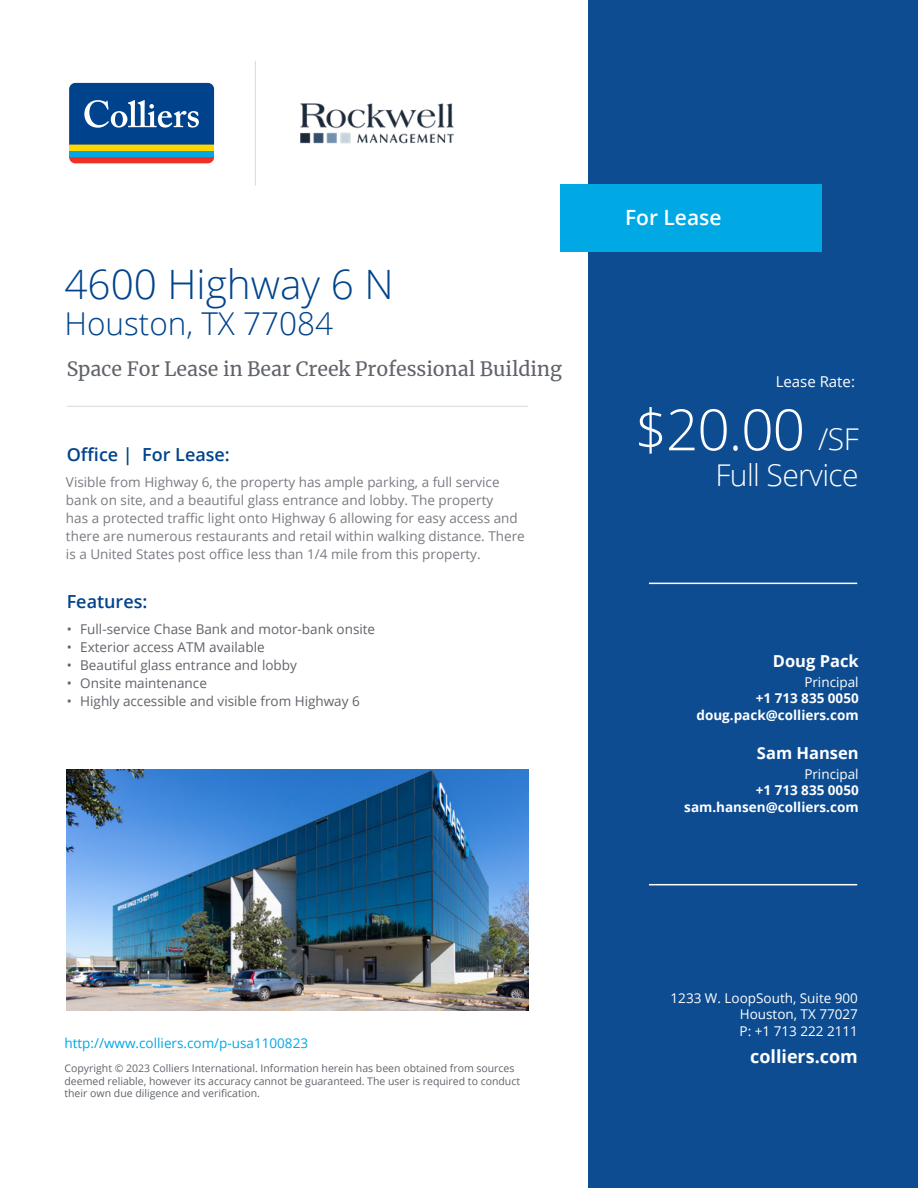
<style>
.page{position:relative;width:918px;height:1188px;background:#fff}
.page>*{position:absolute;margin:0;border:0;box-sizing:border-box;transform-origin:0 0}
.t1{font:300 57px "Open Sans";color:#fff}
.t2{font:300 40.5px "Open Sans";color:#00438c}
.t3{font:300 31.5px "Open Sans";color:#00438c}
.t4{font:300 30px "Open Sans";letter-spacing:-.02em;color:#fff}
.t5{font:600 21px "Open Sans";color:#fff}
.t6{font:19.5px "Merriweather";color:#5f636a}
.t7{font:600 18px "Open Sans";color:#00438c}
.t8{font:700 18px "Open Sans";color:#fff}
.t9{font:700 16.5px "Open Sans";color:#fff}
.t10{font:15px "Open Sans";color:#fff}
.t11{font:13.5px/18px "Open Sans";color:#787b81}
.t12{font:13.5px "Open Sans";color:#5f636a}
.t13{font:13.5px/16.5px "Open Sans";color:#fff;text-align:justify}
.t14{font:700 13.5px/16.5px "Open Sans";color:#fff;text-align:right}
.t15{font:13.5px "Open Sans";color:#00a8e4}
.t16{font:10.5px/12.6px "Open Sans";color:#5f636a}
.s1{font-size:30px}
</style>
<div class="page">
<div style="left:588px;top:0;width:330px;height:1188px;background:#0d4c91"></div>
<svg style="left:67px;top:81px;width:149px;height:85px"></svg>
<div style="left:69px;top:151px;width:145px;height:6px;background:#00a8e4"></div>
<div style="left:69px;top:145px;width:145px;height:6px;background:#ffd600"></div>
<svg style="left:69px;top:157px;width:145px;height:6px"></svg>
<svg style="left:69px;top:83px;width:145px;height:62px"></svg>
<div style="left:561px;top:184px;width:261px;height:68px;background:#00a8e4"></div>
<hr style="left:649px;top:583px;width:208px;height:1px;background:#fff">
<hr style="left:67px;top:406px;width:461px;height:1px;background:#dadbda">
<hr style="left:255px;top:61px;width:1px;height:125px;background:#dadbda">
<hr style="left:649px;top:884px;width:208px;height:1px;background:#fff">
<img style="left:67px;top:769px;width:461px;height:242px">
<img style="left:300px;top:103px;width:154px;height:41px">
<h2 class="t2" style="left:64px;top:257px;width:331px">4600 Highway 6 N</h2>
<h3 class="t3" style="left:64px;top:302px;width:270px">Houston, TX 77084</h3>
<h3 class="t6" style="left:67px;top:355px;width:497px">Space For Lease in Bear Creek Professional Building</h3>
<h3 class="t7" style="left:67px;top:442px;width:165px">Office | For Lease:</h3>
<p class="t11" style="left:66px;top:473px;width:460px">Visible from Highway 6, the property has ample parking, a full service bank on site, and a beautiful glass entrance and lobby. The property<br>has a protected traffic light onto Highway 6 allowing for easy access and there are numerous restaurants and retail within walking distance. There is a United States post office less than 1/4 mile from this property.</p>
<h3 class="t7" style="left:67px;top:589px;width:82px">Features:</h3>
<p class="t12" style="left:67px;top:620px;width:310px">• Full-service Chase Bank and motor-bank onsite</p>
<p class="t12" style="left:67px;top:638px;width:199px">• Exterior access ATM available</p>
<p class="t12" style="left:67px;top:656px;width:232px">• Beautiful glass entrance and lobby</p>
<p class="t12" style="left:67px;top:674px;width:142px">• Onsite maintenance</p>
<p class="t12" style="left:67px;top:692px;width:295px">• Highly accessible and visible from Highway 6</p>
<h3 class="t5" style="left:625px;top:203px;width:98px">For Lease</h3>
<p class="t10" style="left:776px;top:371px;width:81px">Lease Rate:</p>
<h1 class="t1" style="left:635px;top:391px;width:226px">$20.00 <span class="s1">/SF</span></h1>
<h3 class="t4" style="left:715px;top:455px;width:145px">Full Service</h3>
<p class="t9" style="left:773px;top:650px;width:87px">Doug Pack</p>
<p class="t13" style="left:804px;top:673px;width:56px">Principal</p>
<p class="t14" style="left:696px;top:690px;width:164px">+1 713 835 0050 doug.pack@colliers.com</p>
<p class="t9" style="left:757px;top:742px;width:103px">Sam Hansen</p>
<p class="t13" style="left:804px;top:765px;width:56px">Principal</p>
<p class="t14" style="left:684px;top:782px;width:176px">+1 713 835 0050 sam.hansen@colliers.com</p>
<p class="t15" style="left:64px;top:1034px;width:245px">http://www.colliers.com/p-usa1100823</p>
<p class="t16" style="left:64px;top:1062px;width:457px">Copyright © 2023 Colliers International. Information herein has been obtained from sources deemed reliable, however its accuracy cannot be guaranteed. The user is required to conduct their own due diligence and verification.</p>
<p class="t13" style="left:740px;top:989px;width:120px;text-indent:-69px">1233 W. LoopSouth, Suite 900<br>Houston, TX 77027<br>P: +1 713 222 2111</p>
<h3 class="t8" style="left:750px;top:1044px;width:109px">colliers.com</h3>
</div>
